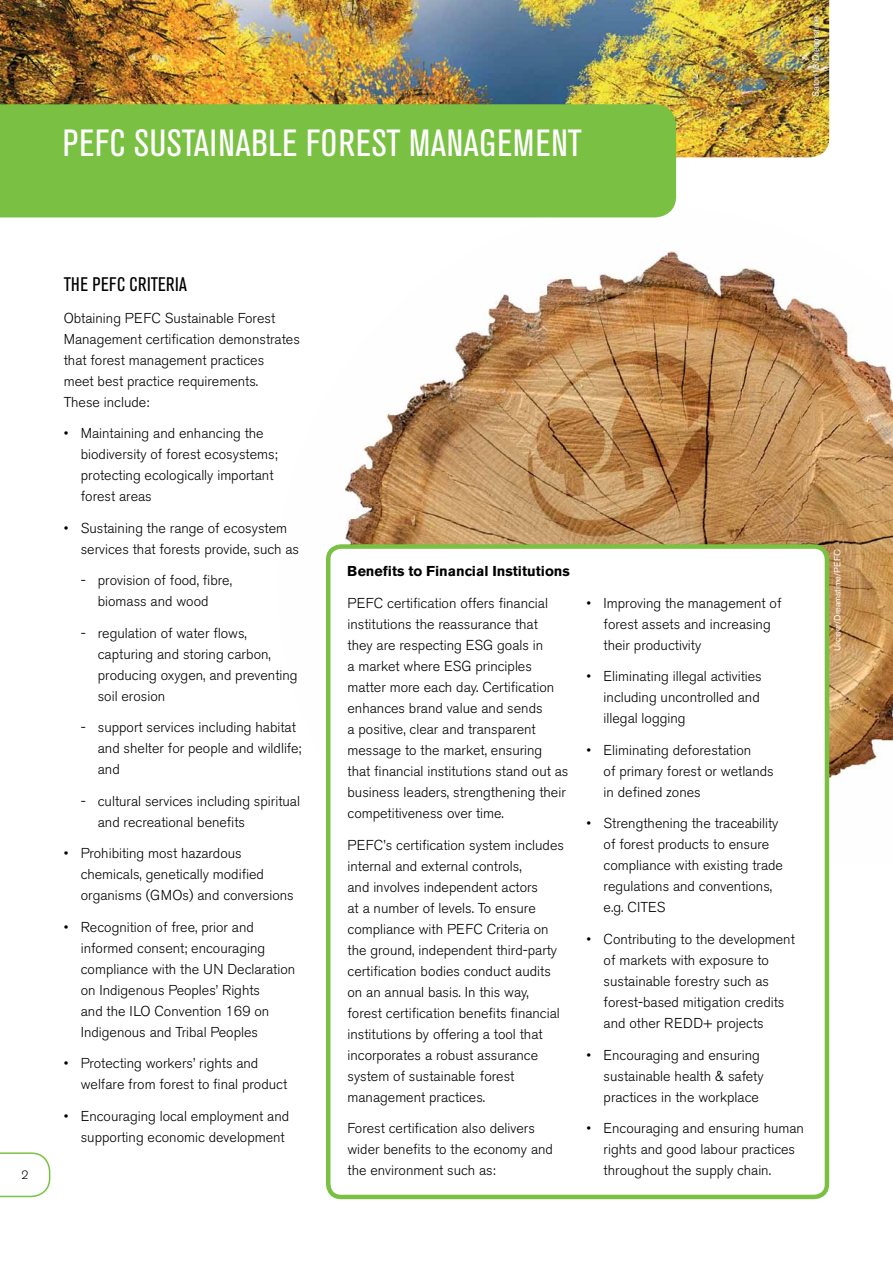
<style>
.page{position:relative;width:893px;height:1263px;background:#fff}
.page>*{position:absolute;margin:0;border:0;box-sizing:border-box;transform-origin:0 0}
.PEFC_BODY_COPY{font:condensed 37.5px "Akzidenz Grotesk BE";letter-spacing:.02em;color:#fff}
.PEFC_SUBHEAD{font:condensed 19.5px "Akzidenz Grotesk BE";letter-spacing:.02em;color:#000}
.PEFC_BODY_COPY-2{font:300 14.25px/21px "Akzidenz Grotesk BE";color:#000}
.PEFC_BODY_COPY-3{font:700 14.25px "Akzidenz Grotesk BE";color:#000}
.t1{font:300 12px "Akzidenz Grotesk BE";color:#000}
.Box_body_bold{font:9px "Akzidenz Grotesk BE";letter-spacing:-.01em;color:#fff}
</style>
<div class="page">
<img style="left:0;top:0;width:829px;height:157px">
<div style="left:808px;top:12px;width:15px;height:89px;background:#000;opacity:.6"></div>
<img style="left:278px;top:217px;width:615px;height:648px">
<svg style="left:0;top:1152px;width:50px;height:45px"></svg>
<div style="left:0;top:104px;width:676px;height:113px;background:#7ac143"></div>
<div style="left:328px;top:547px;width:499px;height:650px;background:#fff;border-radius:13px"></div>
<div style="left:326px;top:544px;width:503px;height:655px;border:4px solid #7ac143;border-radius:13px"></div>
<p class="PEFC_BODY_COPY" style="left:63px;top:122px;width:520px">PEFC SUSTAINABLE FOREST MANAGEMENT</p>
<p class="Box_body_bold" style="left:810px;top:97px;width:82px;rotate:-90deg">Satori13/Dreamstime</p>
<p class="t1" style="left:22px;top:1168px;width:8px">2</p>
<p class="PEFC_SUBHEAD" style="left:64px;top:273px;width:125px">THE PEFC CRITERIA</p>
<p class="PEFC_BODY_COPY-2" style="left:64px;top:307px;width:238px">Obtaining PEFC Sustainable Forest<br>Management certification demonstrates that forest management practices<br>meet best practice requirements.<br>These include:</p>
<p class="PEFC_BODY_COPY-2" style="left:81px;top:423px;width:198px;text-indent:-17px">• Maintaining and enhancing the biodiversity of forest ecosystems; protecting ecologically important forest areas</p>
<p class="PEFC_BODY_COPY-2" style="left:81px;top:517px;width:220px;text-indent:-17px">• Sustaining the range of ecosystem services that forests provide, such as</p>
<p class="PEFC_BODY_COPY-2" style="left:81px;top:570px;width:153px;text-align:center">- provision of food, fibre, biomass and wood</p>
<p class="PEFC_BODY_COPY-2" style="left:98px;top:622px;width:201px;text-indent:-17px">- regulation of water flows, capturing and storing carbon, producing oxygen, and preventing soil erosion</p>
<p class="PEFC_BODY_COPY-2" style="left:98px;top:717px;width:205px;text-indent:-17px">- support services including habitat and shelter for people and wildlife; and</p>
<p class="PEFC_BODY_COPY-2" style="left:98px;top:790px;width:204px;text-indent:-17px">- cultural services including spiritual and recreational benefits</p>
<p class="PEFC_BODY_COPY-2" style="left:81px;top:843px;width:214px;text-indent:-17px">• Prohibiting most hazardous chemicals, genetically modified organisms (GMOs) and conversions</p>
<p class="PEFC_BODY_COPY-2" style="left:81px;top:916px;width:216px;text-indent:-17px">• Recognition of free, prior and informed consent; encouraging compliance with the UN Declaration on Indigenous Peoples’ Rights<br>and the ILO Convention 169 on<br>Indigenous and Tribal Peoples</p>
<p class="PEFC_BODY_COPY-2" style="left:81px;top:1053px;width:208px;text-indent:-17px">• Protecting workers’ rights and welfare from forest to final product</p>
<p class="PEFC_BODY_COPY-2" style="left:81px;top:1105px;width:210px;text-indent:-17px">• Encouraging local employment and supporting economic development</p>
<p class="PEFC_BODY_COPY-3" style="left:347px;top:563px;width:224px">Benefits to Financial Institutions</p>
<p class="PEFC_BODY_COPY-2" style="left:347px;top:593px;width:222px">PEFC certification offers financial institutions the reassurance that<br>they are respecting ESG goals in<br>a market where ESG principles matter more each day. Certification enhances brand value and sends<br>a positive, clear and transparent message to the market, ensuring that financial institutions stand out as business leaders, strengthening their competitiveness over time.</p>
<p class="PEFC_BODY_COPY-2" style="left:347px;top:834px;width:218px">PEFC’s certification system includes internal and external controls,<br>and involves independent actors<br>at a number of levels. To ensure compliance with PEFC Criteria on the ground, independent third-party certification bodies conduct audits on an annual basis. In this way, forest certification benefits financial institutions by offering a tool that incorporates a robust assurance system of sustainable forest management practices.</p>
<p class="PEFC_BODY_COPY-2" style="left:347px;top:1118px;width:207px">Forest certification also delivers wider benefits to the economy and the environment such as:</p>
<p class="PEFC_BODY_COPY-2" style="left:604px;top:593px;width:179px;text-indent:-17px">• Improving the management of forest assets and increasing their productivity</p>
<p class="PEFC_BODY_COPY-2" style="left:604px;top:666px;width:160px;text-indent:-17px">• Eliminating illegal activities including uncontrolled and illegal logging</p>
<p class="PEFC_BODY_COPY-2" style="left:604px;top:740px;width:172px;text-indent:-17px">• Eliminating deforestation<br>of primary forest or wetlands in defined zones</p>
<p class="PEFC_BODY_COPY-2" style="left:604px;top:813px;width:181px;text-indent:-17px">• Strengthening the traceability of forest products to ensure compliance with existing trade regulations and conventions, e.g. CITES</p>
<p class="PEFC_BODY_COPY-2" style="left:604px;top:929px;width:193px;text-indent:-17px">• Contributing to the development of markets with exposure to sustainable forestry such as forest-based mitigation credits and other REDD+ projects</p>
<p class="PEFC_BODY_COPY-2" style="left:604px;top:1044px;width:162px;text-indent:-17px">• Encouraging and ensuring sustainable health &amp; safety practices in the workplace</p>
<p class="PEFC_BODY_COPY-2" style="left:604px;top:1118px;width:202px;text-indent:-17px">• Encouraging and ensuring human rights and good labour practices throughout the supply chain.</p>
<p class="Box_body_bold" style="left:832px;top:651px;width:103px;rotate:-90deg">Urciser/Dreamstime/PEFC</p>
</div>
